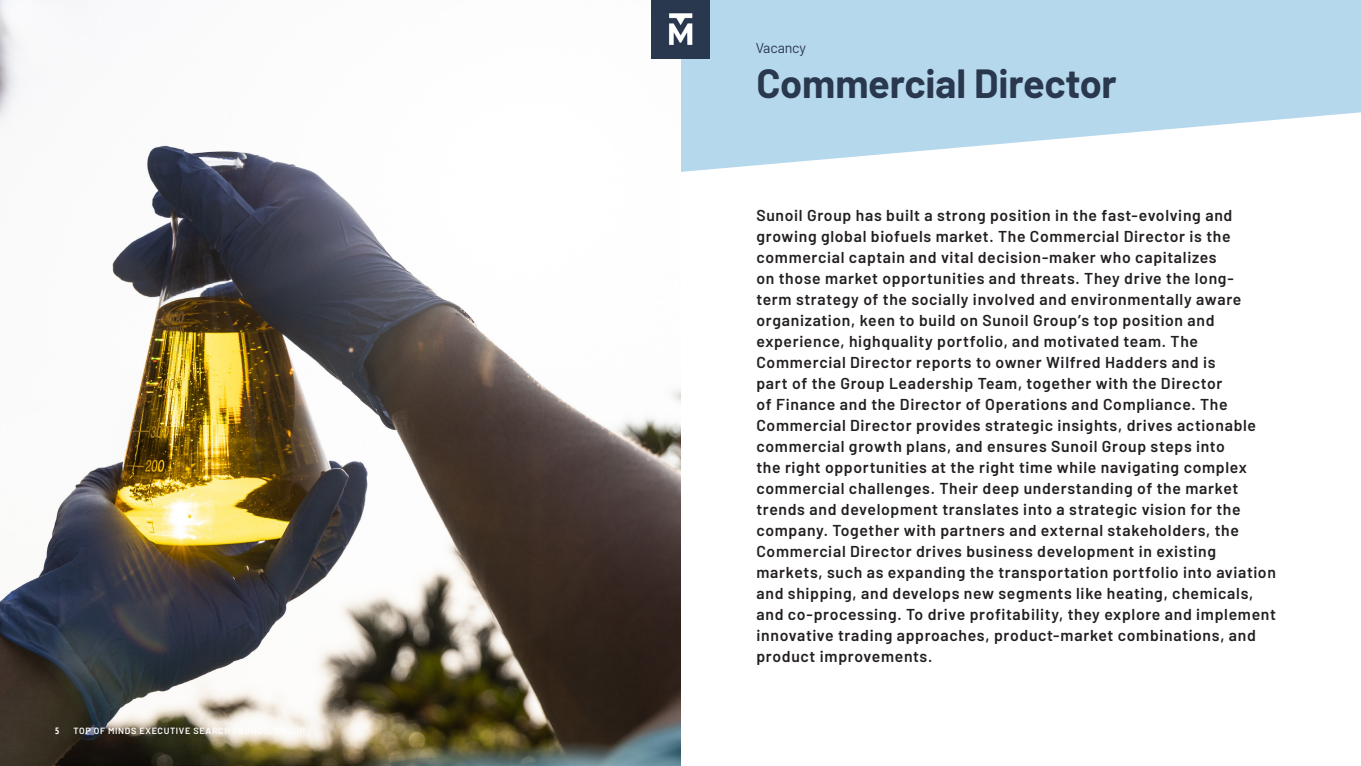
<style>
.page{position:relative;width:1361px;height:766px;background:#fff}
.page>*{position:absolute;margin:0;border:0;box-sizing:border-box;transform-origin:0 0}
.Page_header_kopie{font:700 39.75px "Barlow";letter-spacing:-.005em;color:#2a384e}
.t1{font:600 15.75px/21px "Barlow";letter-spacing:.04em;color:#231f20}
.t2{font:14.25px "Barlow";letter-spacing:-.015em;color:#2a384e}
.t3{font:600 9px "Barlow";letter-spacing:.07em;color:#fff}
.t4{font:700 condensed 9px "Open Sans";color:#fff}
</style>
<div class="page">
<svg style="left:680px;top:0;width:681px;height:172px;fill:#b6d8ec"></svg>
<img style="left:0;top:0;width:680px;height:765px">
<img style="left:651px;top:0;width:58px;height:58px">
<p class="t4" style="left:55px;top:724px;width:6px">5</p>
<p class="t3" style="left:73px;top:724px;width:233px">TOP OF MINDS EXECUTIVE SEARCH I SUNOIL GROUP</p>
<p class="t2" style="left:755px;top:37px;width:52px">Vacancy</p>
<p class="Page_header_kopie" style="left:756px;top:54px;width:362px">Commercial Director</p>
<p class="t1" style="left:756px;top:203px;width:521px">Sunoil Group has built a strong position in the fast-evolving and growing global biofuels market. The Commercial Director is the commercial captain and vital decision-maker who capitalizes<br>on those market opportunities and threats. They drive the long-<br>term strategy of the socially involved and environmentally aware organization, keen to build on Sunoil Group’s top position and experience, highquality portfolio, and motivated team. The Commercial Director reports to owner Wilfred Hadders and is<br>part of the Group Leadership Team, together with the Director<br>of Finance and the Director of Operations and Compliance. The Commercial Director provides strategic insights, drives actionable commercial growth plans, and ensures Sunoil Group steps into<br>the right opportunities at the right time while navigating complex commercial challenges. Their deep understanding of the market trends and development translates into a strategic vision for the company. Together with partners and external stakeholders, the Commercial Director drives business development in existing markets, such as expanding the transportation portfolio into aviation and shipping, and develops new segments like heating, chemicals, and co-processing. To drive profitability, they explore and implement innovative trading approaches, product-market combinations, and product improvements.</p>
</div>
